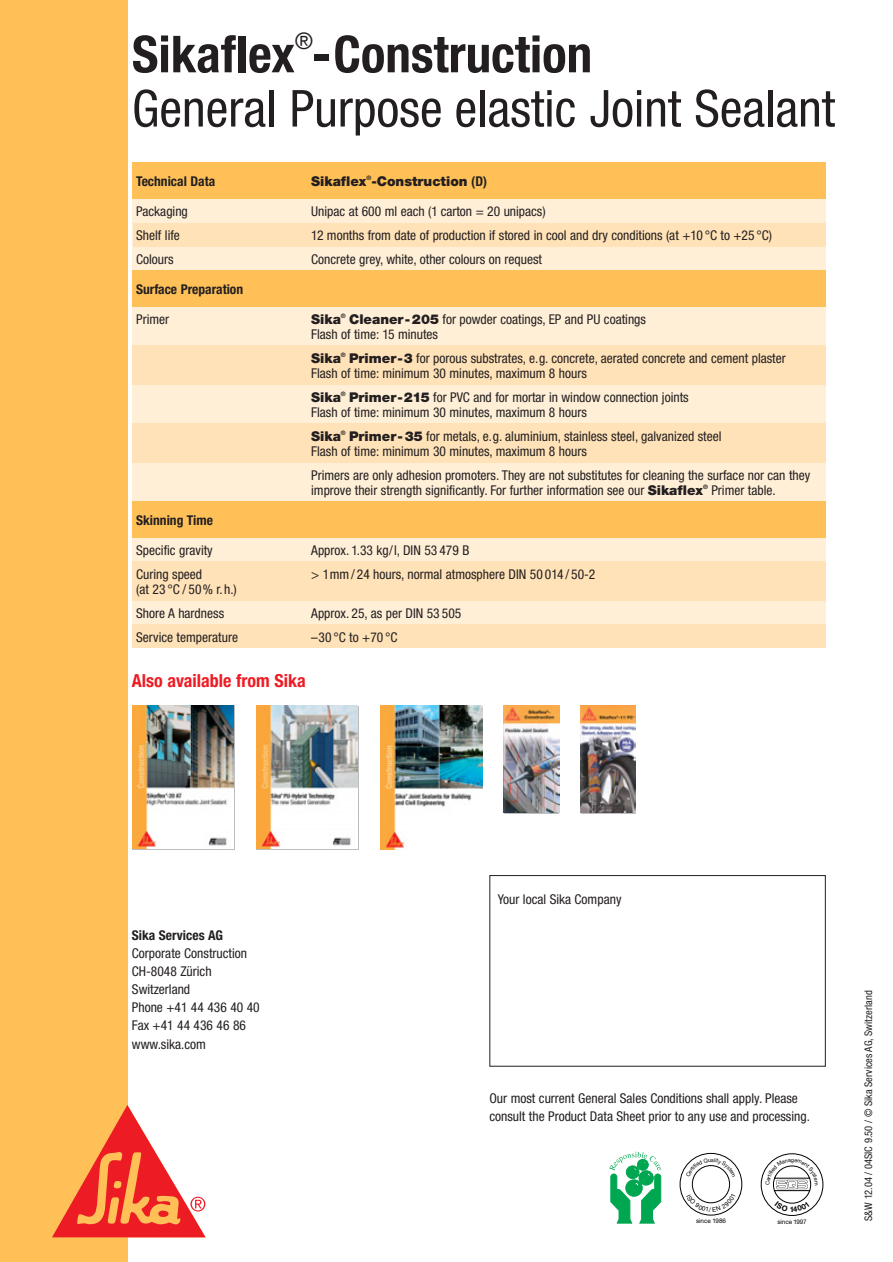
<style>
.page{position:relative;width:893px;height:1262px;background:#fff}
.page>*{position:absolute;margin:0;border:0;box-sizing:border-box;transform-origin:0 0}
.t1{font:condensed 51px/54.2px "Helvetica Neue";color:#231f20}
.t2{font:700 condensed 18px "Helvetica Neue";color:#ed1c24}
.t3{font:condensed 13.5px/18px "Helvetica Neue";color:#231f20}
.t4{font:700 condensed 13.5px "Helvetica Neue";color:#231f20}
.t5{font:900 13.5px "Helvetica Neue";color:#231f20}
.t6{font:condensed 10.5px "Helvetica Neue";color:#231f20}
.t7{font:700 7.65px "Helvetica Neue";color:#000}
.t8{font:6.3px "Helvetica Neue";color:#000}
.t9{font:700 6.15px "Helvetica Neue";color:#231f20}
.s1{font-weight:700}
.s2{font-weight:700;font-stretch:condensed}
.s3{font-weight:900;font-stretch:normal}
</style>
<div class="page">
<img style="left:380px;top:705px;width:102px;height:144px">
<svg style="left:609px;top:1151px;width:51px;height:72px"></svg>
<div style="left:0;top:0;width:128px;height:1261px;background:#fec057"></div>
<svg style="left:52px;top:1105px;width:153px;height:132px"></svg>
<div style="left:132px;top:163px;width:693px;height:36px;background:#fec057"></div>
<div style="left:132px;top:199px;width:693px;height:444px;background:#ffefd7"></div>
<div style="left:132px;top:270px;width:693px;height:36px;background:#fec057"></div>
<div style="left:132px;top:345px;width:693px;height:39px;background:#ffe2b7"></div>
<div style="left:132px;top:423px;width:693px;height:39px;background:#ffe2b7"></div>
<div style="left:132px;top:501px;width:693px;height:36px;background:#fec057"></div>
<div style="left:132px;top:561px;width:693px;height:39px;background:#ffe2b7"></div>
<div style="left:132px;top:624px;width:693px;height:24px;background:#ffe2b7"></div>
<div style="left:133px;top:223px;width:692px;height:24px;background:#ffe2b7"></div>
<div style="left:489px;top:875px;width:336px;height:191px;border:1px solid #231f20"></div>
<img style="left:256px;top:705px;width:101px;height:144px">
<svg style="left:132px;top:705px;width:103px;height:144px"></svg>
<img style="left:132px;top:705px;width:101px;height:143px">
<img style="left:503px;top:705px;width:55px;height:108px">
<img style="left:580px;top:705px;width:54px;height:108px">
<svg style="left:679px;top:1152px;width:63px;height:63px"></svg>
<svg style="left:760px;top:1153px;width:63px;height:63px"></svg>
<h1 class="t1" style="left:132px;top:31px;width:704px"><span class="s1">Sikaflex</span><sup>®</sup><span class="s1">-Construction<br></span>General Purpose elastic Joint Sealant</h1>
<p class="t4" style="left:136px;top:176px;width:80px">Technical Data</p>
<p class="t5" style="left:311px;top:176px;width:177px">Sikaflex<sup>®</sup>-Construction <span class="s2">(D)</span></p>
<p class="t3" style="left:136px;top:203px;width:53px">Packaging</p>
<p class="t3" style="left:311px;top:203px;width:236px">Unipac at 600 ml each (1 carton = 20 unipacs)</p>
<p class="t3" style="left:136px;top:227px;width:45px">Shelf life</p>
<p class="t3" style="left:311px;top:227px;width:462px">12 months from date of production if stored in cool and dry conditions (at +10 °C to +25 °C)</p>
<p class="t3" style="left:136px;top:251px;width:39px">Colours</p>
<p class="t3" style="left:311px;top:251px;width:232px">Concrete grey, white, other colours on request</p>
<p class="t4" style="left:136px;top:284px;width:108px">Surface Preparation</p>
<p class="t3" style="left:136px;top:311px;width:34px">Primer</p>
<p class="t3" style="left:311px;top:313px;width:336px;line-height:15px"><span class="s3">Sika</span><sup>®</sup> <span class="s3">Cleaner- 205</span> for powder coatings, EP and PU coatings<br>Flash of time: 15 minutes</p>
<p class="t3" style="left:311px;top:352px;width:476px;line-height:15px"><span class="s3">Sika</span><sup>®</sup> <span class="s3">Primer-3</span> for porous substrates, e.g. concrete, aerated concrete and cement plaster<br>Flash of time: minimum 30 minutes, maximum 8 hours</p>
<p class="t3" style="left:311px;top:391px;width:379px;line-height:15px"><span class="s3">Sika</span><sup>®</sup> <span class="s3">Primer-215</span> for PVC and for mortar in window connection joints<br>Flash of time: minimum 30 minutes, maximum 8 hours</p>
<p class="t5" style="left:311px;top:431px;width:31px">Sika</p>
<p class="t9" style="left:341px;top:430px;width:6px">®</p>
<p class="t3" style="left:311px;top:430px;width:411px;line-height:15px;text-indent:38px"><span class="s3">Primer- 35</span> for metals, e.g. aluminium, stainless steel, galvanized steel<br>Flash of time: minimum 30 minutes, maximum 8 hours</p>
<p class="t3" style="left:311px;top:469px;width:500px;line-height:15px">Primers are only adhesion promoters. They are not substitutes for cleaning the surface nor can they improve their strength significantly. For further information see our <span class="s3">Sikaflex</span><sup>®</sup> Primer table.</p>
<p class="t4" style="left:136px;top:515px;width:78px">Skinning Time</p>
<p class="t3" style="left:136px;top:542px;width:78px">Specific gravity</p>
<p class="t3" style="left:311px;top:542px;width:160px">Approx. 1.33 kg/l, DIN 53 479 B</p>
<p class="t3" style="left:136px;top:566px;width:67px">Curing speed</p>
<p class="t3" style="left:311px;top:566px;width:286px">&gt; 1mm / 24 hours, normal atmosphere DIN 50 014 / 50-2</p>
<p class="t3" style="left:136px;top:578px;width:102px;line-height:24px">(at 23 °C / 50% r.h.)<br>Shore A hardness</p>
<p class="t3" style="left:311px;top:605px;width:152px">Approx. 25, as per DIN 53 505</p>
<p class="t3" style="left:136px;top:629px;width:103px">Service temperature</p>
<p class="t3" style="left:311px;top:629px;width:88px">–30 °C to +70 °C</p>
<h2 class="t2" style="left:132px;top:674px;width:175px">Also available from Sika</h2>
<p class="t4" style="left:132px;top:930px;width:93px">Sika Services AG</p>
<p class="t3" style="left:132px;top:945px;width:129px">Corporate Construction<br>CH-8048 Zürich<br>Switzerland<br>Phone +41 44 436 40 40<br>Fax +41 44 436 46 86 www.sika.com</p>
<p class="t3" style="left:497px;top:891px;width:125px">Your local Sika Company</p>
<p class="t3" style="left:489px;top:1090px;width:322px">Our most current General Sales Conditions shall apply. Please consult the Product Data Sheet prior to any use and processing.</p>
<p class="t8" style="left:695px;top:1218px;width:31px">since 1986</p>
<p class="t7" style="left:789px;top:1206px;width:6px">1</p>
<p class="t8" style="left:777px;top:1219px;width:31px">since 1997</p>
<p class="t6" style="left:864px;top:1220px;width:232px;rotate:-90deg">S&amp;W 12.04 / 04SIC 9.50 / © Sika Services AG, Switzerland</p>
</div>
